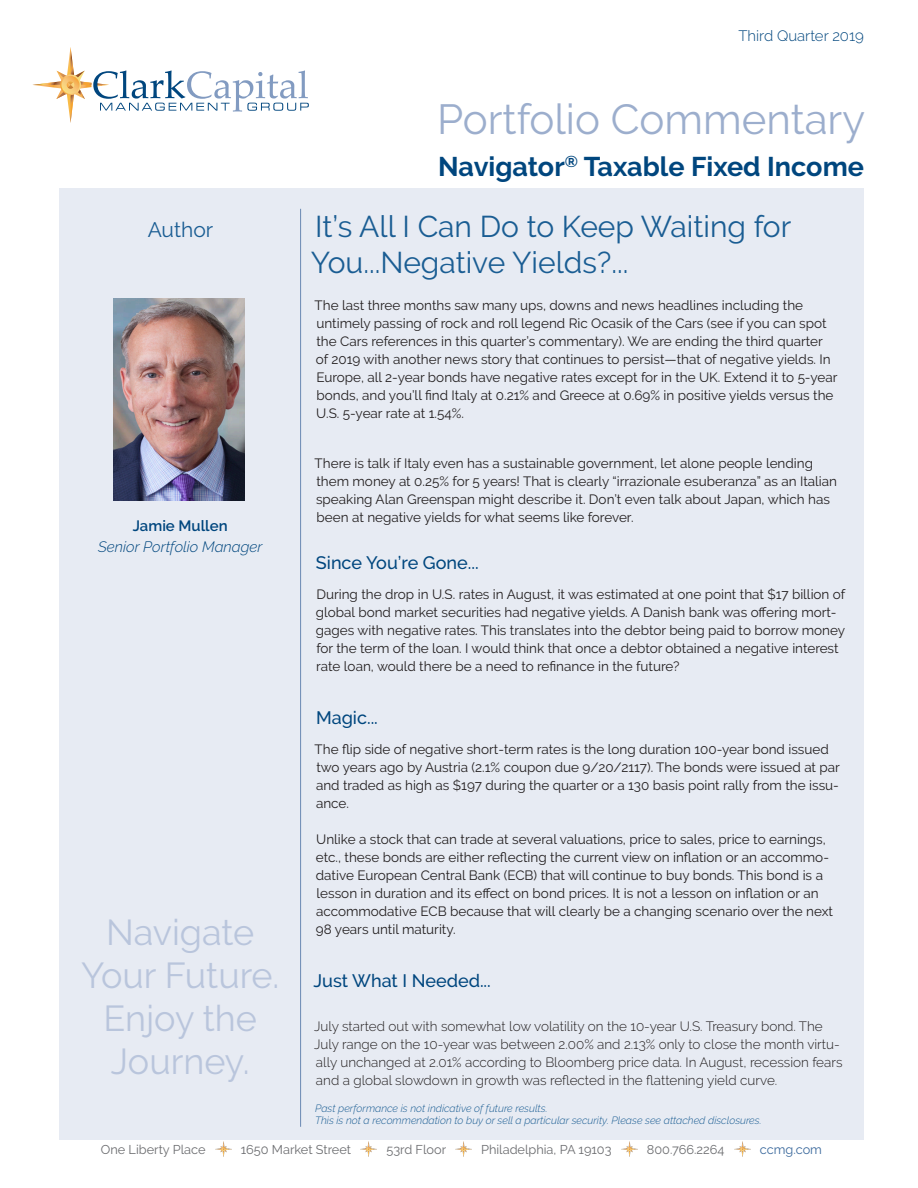
<style>
.page{position:relative;width:918px;height:1188px;background:#fff}
.page>*{position:absolute;margin:0;border:0;box-sizing:border-box;transform-origin:0 0}
.t1{font:42px "Raleway";color:#9caecd}
.t2{font:36px/43.2px "Raleway";color:#b9c5dc;text-align:center}
.New_CommentaryTitle{font:30px/36px "Raleway";color:#1a5d93}
.t3{font:700 27px "Raleway";color:#00467e}
.t4{font:21px "Raleway";color:#1a5d93}
.New___Subhead{font:500 18px "Raleway";color:#00467e}
.t5{font:italic 300 15px "Raleway";color:#00467e}
.t6{font:300 15px "Raleway";color:#00467e}
.t7{font:600 15px "Raleway";color:#00467e}
.New___Body_Text{font:13.5px/18px "Raleway";color:#231f20}
.New___Subhead-2{font:300 13.5px/18px "Raleway";color:#231f20}
.New___Subhead-3{font:13.5px/18px "Raleway";color:#231f20}
.t8{font:12.75px "Raleway";color:#6c6d70}
.t9{font:12.75px "Raleway";color:#3c6a9d}
.t10{font:italic 300 10.5px/12.6px "Raleway";color:#1a5d93}
</style>
<div class="page">
<div style="left:60px;top:188px;width:804px;height:951px;background:#e7ebf3"></div>
<img style="left:113px;top:298px;width:132px;height:202px">
<svg style="left:32px;top:47px;width:277px;height:76px"></svg>
<img style="left:215px;top:1141px;width:16px;height:16px">
<img style="left:361px;top:1141px;width:16px;height:16px">
<img style="left:456px;top:1141px;width:15px;height:16px">
<img style="left:621px;top:1141px;width:16px;height:16px">
<img style="left:734px;top:1141px;width:16px;height:16px">
<hr style="left:300px;top:209px;width:1px;height:918px;background:#6b89b4">
<p class="t6" style="left:738px;top:27px;width:127px">Third Quarter 2019</p>
<h3 class="t4" style="left:148px;top:218px;width:67px">Author</h3>
<p class="t7" style="left:133px;top:517px;width:96px">Jamie Mullen</p>
<p class="t5" style="left:98px;top:538px;width:166px">Senior Portfolio Manager</p>
<h2 class="t2" style="left:81px;top:910px;width:200px">Navigate<br>Your Future.<br>Enjoy the<br>Journey.</h2>
<h1 class="t1" style="left:437px;top:95px;width:429px">Portfolio Commentary</h1>
<h3 class="t3" style="left:438px;top:151px;width:427px">Navigator<sup>®</sup> Taxable Fixed Income</h3>
<p class="New_CommentaryTitle" style="left:311px;top:208px;width:482px">It’s All I Can Do to Keep Waiting for<br>You...Negative Yields?...</p>
<p class="New___Body_Text" style="left:315px;top:297px;width:524px">The last three months saw many ups, downs and news headlines including the untimely passing of rock and roll legend Ric Ocasik of the Cars (see if you can spot the Cars references in this quarter’s commentary). We are ending the third quarter<br>of 2019 with another news story that continues to persist—that of negative yields. In Europe, all 2-year bonds have negative rates except for in the UK. Extend it to 5-year bonds, and you’ll find Italy at 0.21% and Greece at 0.69% in positive yields versus the U.S. 5-year rate at 1.54%.</p>
<p class="New___Subhead-3" style="left:315px;top:454px;width:524px">There is talk if Italy even has a sustainable government, let alone people lending them money at 0.25% for 5 years! That is clearly “irrazionale esuberanza” as an Italian speaking Alan Greenspan might describe it. Don’t even talk about Japan, which has been at negative yields for what seems like forever.</p>
<p class="New___Subhead" style="left:316px;top:552px;width:164px">Since You’re Gone...</p>
<p class="New___Body_Text" style="left:316px;top:585px;width:531px">During the drop in U.S. rates in August, it was estimated at one point that $17 billion of global bond market securities had negative yields. A Danish bank was offering mort&shy;gages with negative rates. This translates into the debtor being paid to borrow money for the term of the loan. I would think that once a debtor obtained a negative interest rate loan, would there be a need to refinance in the future?</p>
<p class="New___Subhead" style="left:316px;top:707px;width:63px">Magic...</p>
<p class="New___Body_Text" style="left:315px;top:740px;width:527px">The flip side of negative short-term rates is the long duration 100-year bond issued two years ago by Austria (2.1% coupon due 9/20/2117). The bonds were issued at par and traded as high as $197 during the quarter or a 130 basis point rally from the issu&shy;ance.</p>
<p class="New___Body_Text" style="left:316px;top:830px;width:519px">Unlike a stock that can trade at several valuations, price to sales, price to earnings, etc., these bonds are either reflecting the current view on inflation or an accommo&shy;dative European Central Bank (ECB) that will continue to buy bonds. This bond is a lesson in duration and its effect on bond prices. It is not a lesson on inflation or an accommodative ECB because that will clearly be a changing scenario over the next 98 years until maturity.</p>
<p class="New___Subhead" style="left:314px;top:971px;width:179px">Just What I Needed...</p>
<p class="New___Subhead-2" style="left:314px;top:1017px;width:530px">July started out with somewhat low volatility on the 10-year U.S. Treasury bond. The July range on the 10-year was between 2.00% and 2.13% only to close the month virtu&shy;ally unchanged at 2.01% according to Bloomberg price data. In August, recession fears and a global slowdown in growth was reflected in the flattening yield curve.</p>
<p class="t10" style="left:315px;top:1102px;width:448px">Past performance is not indicative of future results.<br>This is not a recommendation to buy or sell a particular security. Please see attached disclosures.</p>
<p class="t8" style="left:101px;top:1142px;width:106px">One Liberty Place</p>
<p class="t8" style="left:241px;top:1142px;width:112px">1650 Market Street</p>
<p class="t8" style="left:386px;top:1142px;width:61px">53rd Floor</p>
<p class="t8" style="left:481px;top:1142px;width:132px">Philadelphia, PA 19103</p>
<p class="t8" style="left:647px;top:1142px;width:79px">800.766.2264</p>
<p class="t9" style="left:760px;top:1142px;width:64px">ccmg.com</p>
</div>
